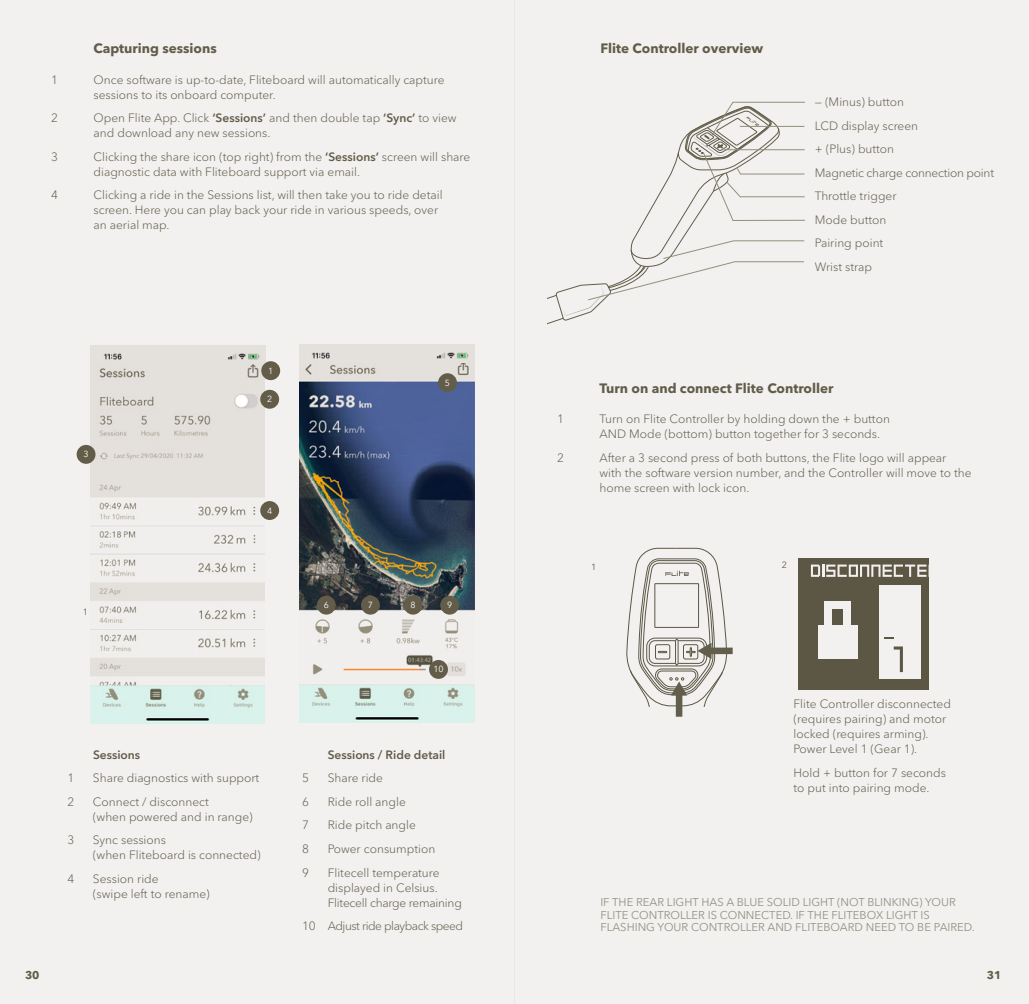
<style>
.page{position:relative;width:1029px;height:1004px;background:#fff}
.page>*{position:absolute;margin:0;border:0;box-sizing:border-box;transform-origin:0 0}
.t1{font:700 13.5px "Avenir Next LT Pro";color:#625c49}
.t2{font:300 12px/15px "Avenir Next LT Pro";color:#625c49}
.t3{font:600 12px "Avenir Next LT Pro";color:#625c49}
.t4{font:300 12px "Avenir Next LT Pro";letter-spacing:-.04em;color:#625c49}
.t5{font:11.25px/12.8px "Avenir Next LT Pro";color:#959182}
.t6{font:700 11.25px "Avenir Next LT Pro";color:#625c49}
.t7{font:9px "Avenir Next LT Pro";color:#625c49}
.t8{font:8.85px "Avenir Next LT Pro";color:#fff}
.s1{font-weight:600}
</style>
<div class="page">
<div style="left:0;top:0;width:514px;height:1003px;background:#f2f1f0"></div>
<div style="left:514px;top:0;width:515px;height:1003px;background:#f2f1f0"></div>
<svg style="left:547px;top:102px;width:258px;height:223px"></svg>
<div style="left:676px;top:693px;width:6px;height:23px;background:#635e4b"></div>
<div style="left:709px;top:647px;width:24px;height:7px;background:#635e4b"></div>
<svg style="left:626px;top:547px;width:102px;height:159px"></svg>
<div style="left:798px;top:558px;width:130px;height:131px;background:#625c49"></div>
<div style="left:879px;top:585px;width:42px;height:93px;background:#f2f1f0"></div>
<svg style="left:894px;top:646px;width:9px;height:26px"></svg>
<div style="left:818px;top:625px;width:40px;height:33px;background:#f2f1f0"></div>
<div style="left:824px;top:601px;width:7px;height:25px;background:#f2f1f0"></div>
<div style="left:844px;top:601px;width:7px;height:25px;background:#f2f1f0"></div>
<div style="left:824px;top:601px;width:27px;height:7px;background:#f2f1f0"></div>
<svg style="left:811px;top:564px;width:115px;height:13px"></svg>
<img style="left:91px;top:362px;width:174px;height:361px">
<img style="left:300px;top:362px;width:174px;height:360px">
<div style="left:261px;top:361px;width:19px;height:19px;background:#625c49;border-radius:50%"></div>
<div style="left:438px;top:373px;width:19px;height:19px;background:#625c49;border-radius:50%"></div>
<div style="left:260px;top:390px;width:19px;height:19px;background:#625c49;border-radius:50%"></div>
<div style="left:260px;top:501px;width:19px;height:19px;background:#625c49;border-radius:50%"></div>
<div style="left:77px;top:445px;width:19px;height:19px;background:#625c49;border-radius:50%"></div>
<div style="left:317px;top:595px;width:19px;height:19px;background:#625c49;border-radius:50%"></div>
<div style="left:361px;top:595px;width:19px;height:19px;background:#625c49;border-radius:50%"></div>
<div style="left:404px;top:595px;width:19px;height:19px;background:#625c49;border-radius:50%"></div>
<div style="left:440px;top:595px;width:19px;height:19px;background:#625c49;border-radius:50%"></div>
<div style="left:429px;top:660px;width:19px;height:19px;background:#625c49;border-radius:50%"></div>
<img style="left:91px;top:345px;width:174px;height:17px">
<img style="left:300px;top:345px;width:174px;height:17px">
<p class="t1" style="left:94px;top:40px;width:125px">Capturing sessions</p>
<p class="t2" style="left:51px;top:72px;width:8px">1</p>
<p class="t2" style="left:94px;top:72px;width:353px">Once software is up-to-date, Fliteboard will automatically capture sessions to its onboard computer.</p>
<p class="t2" style="left:51px;top:111px;width:8px">2</p>
<p class="t2" style="left:94px;top:111px;width:365px">Open Flite App. Click <span class="s1">‘Sessions’</span> and then double tap <span class="s1">‘Sync’</span> to view and download any new sessions.</p>
<p class="t2" style="left:51px;top:149px;width:8px">3</p>
<p class="t2" style="left:94px;top:149px;width:378px">Clicking the share icon (top right) from the <span class="s1">‘Sessions’</span> screen will share diagnostic data with Fliteboard support via email.</p>
<p class="t2" style="left:51px;top:188px;width:8px">4</p>
<p class="t2" style="left:94px;top:188px;width:351px">Clicking a ride in the Sessions list, will then take you to ride detail screen. Here you can play back your ride in various speeds, over an aerial map.</p>
<p class="t8" style="left:84px;top:449px;width:7px">3</p>
<p class="t8" style="left:268px;top:365px;width:7px">1</p>
<p class="t8" style="left:267px;top:394px;width:7px">2</p>
<p class="t8" style="left:267px;top:505px;width:7px">4</p>
<p class="t8" style="left:445px;top:377px;width:7px">5</p>
<p class="t7" style="left:83px;top:606px;width:7px">1</p>
<p class="t3" style="left:93px;top:747px;width:49px">Sessions</p>
<p class="t2" style="left:67px;top:770px;width:8px">1</p>
<p class="t2" style="left:93px;top:770px;width:168px">Share diagnostics with support</p>
<p class="t2" style="left:67px;top:794px;width:8px">2</p>
<p class="t2" style="left:93px;top:794px;width:161px">Connect / disconnect<br>(when powered and in range)</p>
<p class="t2" style="left:67px;top:832px;width:8px">3</p>
<p class="t2" style="left:93px;top:832px;width:169px">Sync sessions<br>(when Fliteboard is connected)</p>
<p class="t2" style="left:67px;top:871px;width:8px">4</p>
<p class="t2" style="left:93px;top:871px;width:118px">Session ride<br>(swipe left to rename)</p>
<p class="t8" style="left:324px;top:599px;width:7px">6</p>
<p class="t8" style="left:368px;top:599px;width:7px">7</p>
<p class="t8" style="left:410px;top:599px;width:7px">8</p>
<p class="t8" style="left:447px;top:599px;width:7px">9</p>
<p class="t8" style="left:433px;top:664px;width:12px">10</p>
<p class="t3" style="left:328px;top:747px;width:119px">Sessions / Ride detail</p>
<p class="t2" style="left:302px;top:770px;width:8px">5</p>
<p class="t2" style="left:328px;top:770px;width:57px">Share ride</p>
<p class="t2" style="left:302px;top:794px;width:8px">6</p>
<p class="t2" style="left:328px;top:794px;width:80px">Ride roll angle</p>
<p class="t2" style="left:302px;top:817px;width:8px">7</p>
<p class="t2" style="left:328px;top:817px;width:90px">Ride pitch angle</p>
<p class="t2" style="left:302px;top:841px;width:8px">8</p>
<p class="t2" style="left:328px;top:841px;width:109px">Power consumption</p>
<p class="t2" style="left:302px;top:864px;width:8px">9</p>
<p class="t2" style="left:328px;top:864px;width:136px">Flitecell temperature displayed in Celsius.<br>Flitecell charge remaining</p>
<p class="t4" style="left:302px;top:918px;width:162px">10 Adjust ride playback speed</p>
<p class="t1" style="left:600px;top:40px;width:164px">Flite Controller overview</p>
<p class="t2" style="left:815px;top:90px;width:181px;line-height:23.5px">— (Minus) button<br>LCD display screen<br>+ (Plus) button<br>Magnetic charge connection point<br>Throttle trigger<br>Mode button<br>Pairing point<br>Wrist strap</p>
<p class="t1" style="left:600px;top:379px;width:235px">Turn on and connect Flite Controller</p>
<p class="t2" style="left:557px;top:412px;width:8px">1</p>
<p class="t2" style="left:600px;top:412px;width:292px">Turn on Flite Controller by holding down the + button<br>AND Mode (bottom) button together for 3 seconds.</p>
<p class="t2" style="left:557px;top:450px;width:8px">2</p>
<p class="t2" style="left:600px;top:450px;width:374px">After a 3 second press of both buttons, the Flite logo will appear with the software version number, and the Controller will move to the home screen with lock icon.</p>
<p class="t7" style="left:591px;top:561px;width:7px">1</p>
<p class="t7" style="left:782px;top:559px;width:7px">2</p>
<p class="t2" style="left:794px;top:696px;width:159px">Flite Controller disconnected (requires pairing) and motor locked (requires arming).<br>Power Level 1 (Gear 1).</p>
<p class="t2" style="left:794px;top:765px;width:154px">Hold + button for 7 seconds to put into pairing mode.</p>
<p class="t5" style="left:600px;top:895px;width:376px">IF THE REAR LIGHT HAS A BLUE SOLID LIGHT (NOT BLINKING) YOUR<br>FLITE CONTROLLER IS CONNECTED. IF THE FLITEBOX LIGHT IS<br>FLASHING YOUR CONTROLLER AND FLITEBOARD NEED TO BE PAIRED.</p>
<p class="t6" style="left:25px;top:967px;width:16px">30</p>
<p class="t6" style="left:987px;top:967px;width:16px">31</p>
</div>
